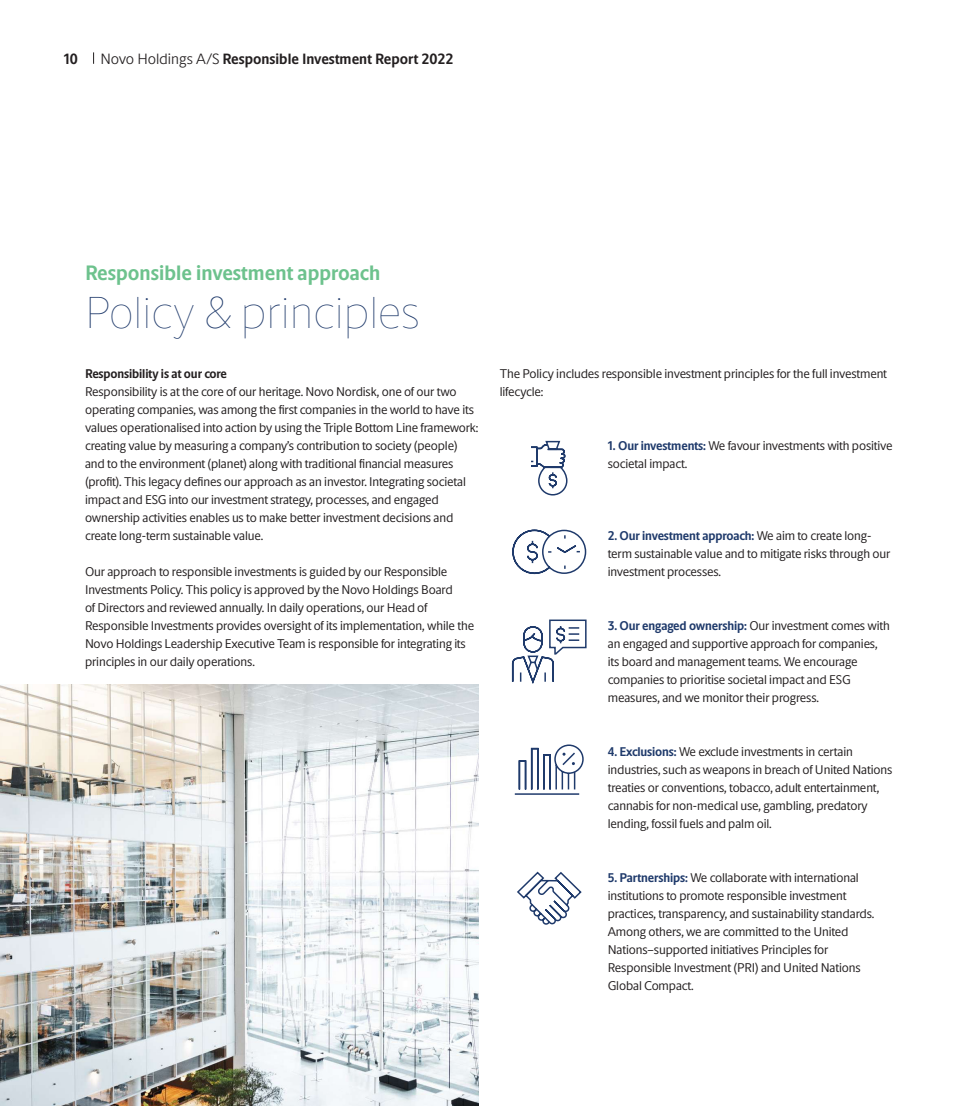
<style>
.page{position:relative;width:957px;height:1106px;background:#fff}
.page>*{position:absolute;margin:0;border:0;box-sizing:border-box;transform-origin:0 0}
.t1{font:100 45px "Novo Apply Sans";color:#1f3a6b}
.t2{font:700 21px "Novo Apply Sans";color:#6dc28d}
.t3{font:700 15px "Novo Apply Sans";color:#231f20}
.Body_copy_-_8_5_12{font:12.75px/18px "Novo Apply Sans";letter-spacing:-.01em;color:#231f20}
.Body_copy_-_8_5_12-2{font:700 12.75px "Novo Apply Sans";letter-spacing:-.01em;color:#231f20}
.s1{font-weight:300}
.s2{font-weight:700;color:#1f3a6b}
</style>
<div class="page">
<svg style="left:93px;top:52px;width:1px;height:12px"></svg>
<img style="left:0;top:684px;width:478px;height:422px">
<svg style="left:531px;top:440px;width:37px;height:56px"></svg>
<svg style="left:512px;top:529px;width:75px;height:46px"></svg>
<svg style="left:511px;top:619px;width:76px;height:65px"></svg>
<svg style="left:514px;top:744px;width:70px;height:51px"></svg>
<svg style="left:517px;top:871px;width:65px;height:54px"></svg>
<p class="t3" style="left:64px;top:48px;width:16px">10</p>
<p class="t3" style="left:100px;top:48px;width:354px"><span class="s1">Novo Holdings A/S</span> Responsible Investment Report 2022</p>
<p class="t2" style="left:85px;top:258px;width:297px">Responsible investment approach</p>
<p class="t1" style="left:85px;top:277px;width:337px">Policy &amp; principles</p>
<p class="Body_copy_-_8_5_12-2" style="left:85px;top:364px;width:143px">Responsibility is at our core</p>
<p class="Body_copy_-_8_5_12" style="left:85px;top:382px;width:395px">Responsibility is at the core of our heritage. Novo Nordisk, one of our two operating companies, was among the first companies in the world to have its values operationalised into action by using the Triple Bottom Line framework: creating value by measuring a company’s contribution to society (people) and to the environment (planet) along with traditional financial measures (profit). This legacy defines our approach as an investor. Integrating societal impact and ESG into our investment strategy, processes, and engaged ownership activities enables us to make better investment decisions and create long-term sustainable value.</p>
<p class="Body_copy_-_8_5_12" style="left:85px;top:562px;width:391px">Our approach to responsible investments is guided by our Responsible Investments Policy. This policy is approved by the Novo Holdings Board<br>of Directors and reviewed annually. In daily operations, our Head of Responsible Investments provides oversight of its implementation, while the Novo Holdings Leadership Executive Team is responsible for integrating its principles in our daily operations.</p>
<p class="Body_copy_-_8_5_12" style="left:500px;top:364px;width:389px">The Policy includes responsible investment principles for the full investment lifecycle:</p>
<p class="Body_copy_-_8_5_12" style="left:608px;top:436px;width:286px"><span class="s2">1. Our investments:</span> We favour investments with positive societal impact.</p>
<p class="Body_copy_-_8_5_12" style="left:608px;top:526px;width:284px"><span class="s2">2. Our investment approach:</span> We aim to create long&shy;term sustainable value and to mitigate risks through our investment processes.</p>
<p class="Body_copy_-_8_5_12" style="left:608px;top:616px;width:283px"><span class="s2">3. Our engaged ownership:</span> Our investment comes with an engaged and supportive approach for companies, its board and management teams. We encourage companies to prioritise societal impact and ESG measures, and we monitor their progress.</p>
<p class="Body_copy_-_8_5_12" style="left:608px;top:742px;width:286px"><span class="s2">4. Exclusions:</span> We exclude investments in certain industries, such as weapons in breach of United Nations treaties or conventions, tobacco, adult entertainment, cannabis for non-medical use, gambling, predatory lending, fossil fuels and palm oil.</p>
<p class="Body_copy_-_8_5_12" style="left:608px;top:868px;width:268px"><span class="s2">5. Partnerships:</span> We collaborate with international institutions to promote responsible investment practices, transparency, and sustainability standards.<br>Among others, we are committed to the United Nations–supported initiatives Principles for Responsible Investment (PRI) and United Nations Global Compact.</p>
</div>
